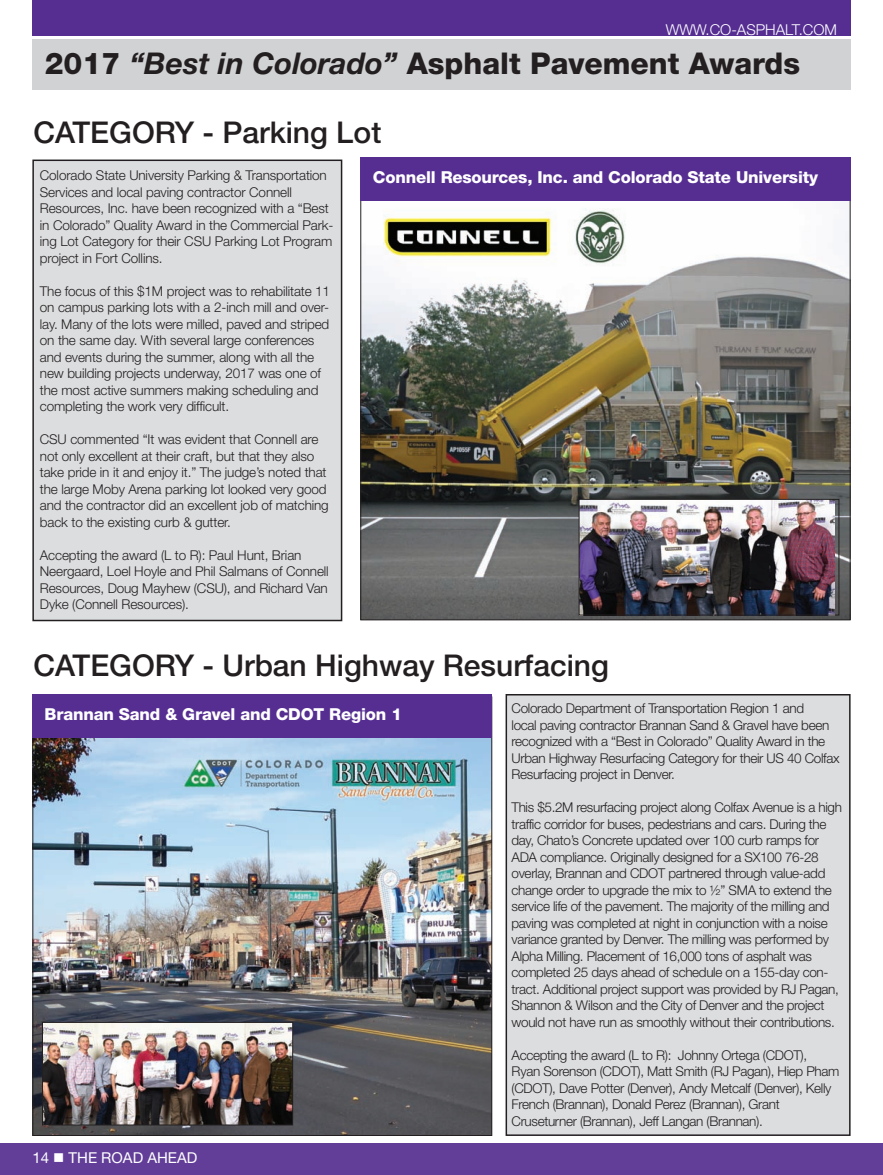
<style>
.page{position:relative;width:883px;height:1175px;background:#fff}
.page>*{position:absolute;margin:0;border:0;box-sizing:border-box;transform-origin:0 0}
.t1{font:500 30px "Helvetica Neue";color:#231f20}
.t2{font:800 30px "Helvetica Neue";color:#231f20}
.t3{font:800 16.5px "Helvetica Neue";letter-spacing:-.01em;color:#fff}
.t4{font:300 15px "Helvetica Neue";color:#fff}
.t5{font:15px "Helvetica Neue";color:#fff}
.t6{font:300 13.5px/16.5px "Helvetica Neue";letter-spacing:-.025em;color:#231f20}
.s1{font-weight:700;font-style:italic}
</style>
<div class="page">
<div style="left:0;top:1142px;width:883px;height:32px;background:#623e99"></div>
<div style="left:32px;top:0;width:818px;height:35px;background:#562e92"></div>
<div style="left:32px;top:39px;width:818px;height:51px;background:#d1d2d4"></div>
<div style="left:33px;top:160px;width:309px;height:460px;background:#dcdddf"></div>
<div style="left:32px;top:159px;width:310px;height:462px;border:2px solid #231f20"></div>
<img style="left:362px;top:201px;width:487px;height:417px">
<div style="left:360px;top:157px;width:490px;height:44px;background:#562e92"></div>
<div style="left:506px;top:694px;width:344px;height:441px;background:#dcdddf"></div>
<div style="left:506px;top:694px;width:344px;height:441px;border:2px solid #231f20"></div>
<img style="left:34px;top:738px;width:456px;height:395px">
<div style="left:33px;top:694px;width:459px;height:44px;background:#562e92"></div>
<img style="left:44px;top:1024px;width:247px;height:99px">
<div style="left:42px;top:1022px;width:251px;height:103px;border:1px solid #231f20"></div>
<img style="left:581px;top:501px;width:254px;height:112px">
<div style="left:579px;top:499px;width:260px;height:116px;border:1px solid #231f20"></div>
<p class="t4" style="left:666px;top:20px;width:173px">WWW.CO-ASPHALT.COM</p>
<h1 class="t2" style="left:45px;top:52px;width:757px">2017 <span class="s1">“Best in Colorado”</span> Asphalt Pavement Awards</h1>
<h1 class="t1" style="left:34px;top:121px;width:349px">CATEGORY - Parking Lot</h1>
<p class="t6" style="left:40px;top:167px;width:295px">Colorado State University Parking &amp; Transportation Services and local paving contractor Connell Resources, Inc. have been recognized with a “Best in Colorado” Quality Award in the Commercial Park&shy;ing Lot Category for their CSU Parking Lot Program project in Fort Collins.</p>
<p class="t6" style="left:40px;top:282px;width:292px">The focus of this $1M project was to rehabilitate 11 on campus parking lots with a 2-inch mill and over&shy;lay. Many of the lots were milled, paved and striped on the same day. With several large conferences and events during the summer, along with all the new building projects underway, 2017 was one of the most active summers making scheduling and completing the work very difficult.</p>
<p class="t6" style="left:40px;top:431px;width:290px">CSU commented “It was evident that Connell are not only excellent at their craft, but that they also take pride in it and enjoy it.” The judge’s noted that the large Moby Arena parking lot looked very good and the contractor did an excellent job of matching back to the existing curb &amp; gutter.</p>
<p class="t6" style="left:40px;top:546px;width:290px">Accepting the award (L to R): Paul Hunt, Brian Neergaard, Loel Hoyle and Phil Salmans of Connell Resources, Doug Mayhew (CSU), and Richard Van Dyke (Connell Resources).</p>
<p class="t3" style="left:373px;top:171px;width:447px">Connell Resources, Inc. and Colorado State University</p>
<h1 class="t1" style="left:34px;top:654px;width:577px">CATEGORY - Urban Highway Resurfacing</h1>
<p class="t3" style="left:45px;top:708px;width:359px">Brannan Sand &amp; Gravel and CDOT Region 1</p>
<p class="t5" style="left:32px;top:1152px;width:18px">14</p>
<p class="t5" style="left:69px;top:1152px;width:130px">THE ROAD AHEAD</p>
<p class="t6" style="left:512px;top:699px;width:329px">Colorado Department of Transportation Region 1 and<br>local paving contractor Brannan Sand &amp; Gravel have been recognized with a “Best in Colorado” Quality Award in the Urban Highway Resurfacing Category for their US 40 Colfax Resurfacing project in Denver.</p>
<p class="t6" style="left:512px;top:798px;width:332px">This $5.2M resurfacing project along Colfax Avenue is a high traffic corridor for buses, pedestrians and cars. During the day, Chato’s Concrete updated over 100 curb ramps for ADA compliance. Originally designed for a SX100 76-28 overlay, Brannan and CDOT partnered through value-add change order to upgrade the mix to ½” SMA to extend the service life of the pavement. The majority of the milling and paving was completed at night in conjunction with a noise variance granted by Denver. The milling was performed by Alpha Milling. Placement of 16,000 tons of asphalt was completed 25 days ahead of schedule on a 155-day con&shy;tract. Additional project support was provided by RJ Pagan, Shannon &amp; Wilson and the City of Denver and the project would not have run as smoothly without their contributions.</p>
<p class="t6" style="left:512px;top:1046px;width:329px">Accepting the award (L to R): Johnny Ortega (CDOT), Ryan Sorenson (CDOT), Matt Smith (RJ Pagan), Hiep Pham (CDOT), Dave Potter (Denver), Andy Metcalf (Denver), Kelly French (Brannan), Donald Perez (Brannan), Grant Cruseturner (Brannan), Jeff Langan (Brannan).</p>
</div>
